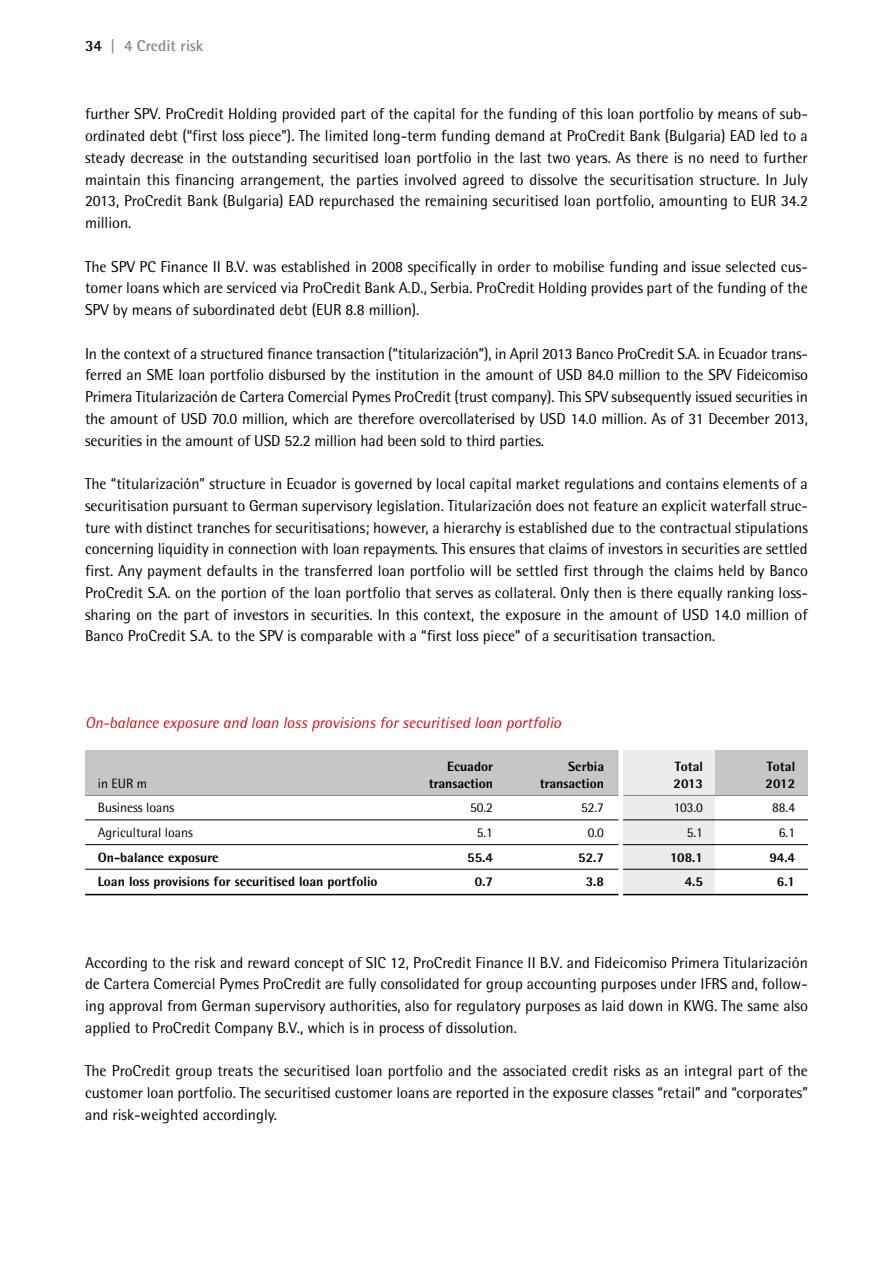
<style>
.page{position:relative;width:893px;height:1263px;background:#fff}
.page>*{position:absolute;margin:0;border:0;box-sizing:border-box;transform-origin:0 0}
.t1{font:15.75px/21.8px "Rotis Semi Sans";color:#000;text-align:justify}
.t2{font:italic 15.75px "Rotis Semi Sans";color:#d40f14}
.t3{font:700 15.75px "Rotis Semi Sans";color:#878786}
.t4{font:800 13.5px "Rotis Semi Sans";color:#000}
.t5{font:13.5px "Rotis Semi Sans";color:#000}
.s1{color:#000}
</style>
<div class="page">
<div style="left:85px;top:750px;width:723px;height:45px;background:#c5c6c6"></div>
<div style="left:621px;top:750px;width:93px;height:145px;background:#ececed"></div>
<hr style="left:85px;top:795px;width:723px;height:1px;background:#878786">
<hr style="left:85px;top:820px;width:723px;height:1px;background:#000">
<hr style="left:85px;top:844px;width:723px;height:1px;background:#000">
<hr style="left:85px;top:869px;width:723px;height:1px;background:#000">
<hr style="left:85px;top:894px;width:723px;height:1px;background:#000">
<hr style="left:619px;top:745px;width:4px;height:154px;background:#fff">
<p class="t3" style="left:85px;top:36px;width:120px"><span class="s1">34</span> | 4 Credit risk</p>
<p class="t1" style="left:85px;top:103px;width:724px">further SPV. ProCredit Holding provided part of the capital for the funding of this loan portfolio by means of sub&shy;ordinated debt (“first loss piece”). The limited long-term funding demand at ProCredit Bank (Bulgaria) EAD led to a steady decrease in the outstanding securitised loan portfolio in the last two years. As there is no need to further maintain this financing arrangement, the parties involved agreed to dissolve the securitisation structure. In July 2013, ProCredit Bank (Bulgaria) EAD repurchased the remaining securitised loan portfolio, amounting to EUR 34.2 million.</p>
<p class="t1" style="left:85px;top:255px;width:724px">The SPV PC Finance II B.V. was established in 2008 specifically in order to mobilise funding and issue selected cus&shy;tomer loans which are serviced via ProCredit Bank A.D., Serbia. ProCredit Holding provides part of the funding of the SPV by means of subordinated debt (EUR 8.8 million).</p>
<p class="t1" style="left:85px;top:342px;width:724px">In the context of a structured finance transaction (“titularización”), in April 2013 Banco ProCredit S.A. in Ecuador trans&shy;ferred an SME loan portfolio disbursed by the institution in the amount of USD 84.0 million to the SPV Fideicomiso Primera Titularización de Cartera Comercial Pymes ProCredit (trust company). This SPV subsequently issued securities in the amount of USD 70.0 million, which are therefore overcollaterised by USD 14.0 million. As of 31 December 2013, securities in the amount of USD 52.2 million had been sold to third parties.</p>
<p class="t1" style="left:85px;top:473px;width:724px">The “titularización” structure in Ecuador is governed by local capital market regulations and contains elements of a securitisation pursuant to German supervisory legislation. Titularización does not feature an explicit waterfall struc&shy;ture with distinct tranches for securitisations; however, a hierarchy is established due to the contractual stipulations concerning liquidity in connection with loan repayments. This ensures that claims of investors in securities are settled first. Any payment defaults in the transferred loan portfolio will be settled first through the claims held by Banco ProCredit S.A. on the portion of the loan portfolio that serves as collateral. Only then is there equally ranking loss&shy;sharing on the part of investors in securities. In this context, the exposure in the amount of USD 14.0 million of Banco ProCredit S.A. to the SPV is comparable with a “first loss piece” of a securitisation transaction.</p>
<p class="t2" style="left:85px;top:713px;width:477px">On-balance exposure and loan loss provisions for securitised loan portfolio</p>
<p class="t4" style="left:447px;top:758px;width:48px">Ecuador</p>
<p class="t4" style="left:568px;top:758px;width:37px">Serbia</p>
<p class="t4" style="left:675px;top:758px;width:30px">Total</p>
<p class="t4" style="left:767px;top:758px;width:30px">Total</p>
<p class="t5" style="left:98px;top:775px;width:51px">in EUR m</p>
<p class="t4" style="left:429px;top:775px;width:66px">transaction</p>
<p class="t4" style="left:540px;top:775px;width:66px">transaction</p>
<p class="t4" style="left:673px;top:775px;width:31px">2013</p>
<p class="t4" style="left:766px;top:775px;width:31px">2012</p>
<p class="t5" style="left:98px;top:800px;width:78px">Business loans</p>
<p class="t5" style="left:470px;top:800px;width:25px">50.2</p>
<p class="t5" style="left:581px;top:800px;width:25px">52.7</p>
<p class="t5" style="left:674px;top:800px;width:31px">103.0</p>
<p class="t5" style="left:772px;top:800px;width:25px">88.4</p>
<p class="t5" style="left:98px;top:824px;width:97px">Agricultural loans</p>
<p class="t5" style="left:477px;top:824px;width:18px">5.1</p>
<p class="t5" style="left:588px;top:824px;width:18px">0.0</p>
<p class="t5" style="left:687px;top:824px;width:18px">5.1</p>
<p class="t5" style="left:779px;top:824px;width:18px">6.1</p>
<p class="t4" style="left:98px;top:848px;width:122px">On-balance exposure</p>
<p class="t4" style="left:467px;top:848px;width:27px">55.4</p>
<p class="t4" style="left:578px;top:848px;width:27px">52.7</p>
<p class="t4" style="left:670px;top:848px;width:34px">108.1</p>
<p class="t4" style="left:769px;top:848px;width:27px">94.4</p>
<p class="t4" style="left:98px;top:873px;width:281px">Loan loss provisions for securitised loan portfolio</p>
<p class="t4" style="left:475px;top:873px;width:20px">0.7</p>
<p class="t4" style="left:586px;top:873px;width:20px">3.8</p>
<p class="t4" style="left:685px;top:873px;width:20px">4.5</p>
<p class="t4" style="left:777px;top:873px;width:20px">6.1</p>
<p class="t1" style="left:85px;top:951px;width:724px">According to the risk and reward concept of SIC 12, ProCredit Finance II B.V. and Fideicomiso Primera Titularización de Cartera Comercial Pymes ProCredit are fully consolidated for group accounting purposes under IFRS and, follow&shy;ing approval from German supervisory authorities, also for regulatory purposes as laid down in KWG. The same also applied to ProCredit Company B.V., which is in process of dissolution.</p>
<p class="t1" style="left:85px;top:1060px;width:724px">The ProCredit group treats the securitised loan portfolio and the associated credit risks as an integral part of the customer loan portfolio. The securitised customer loans are reported in the exposure classes “retail” and “corporates” and risk-weighted accordingly.</p>
</div>
